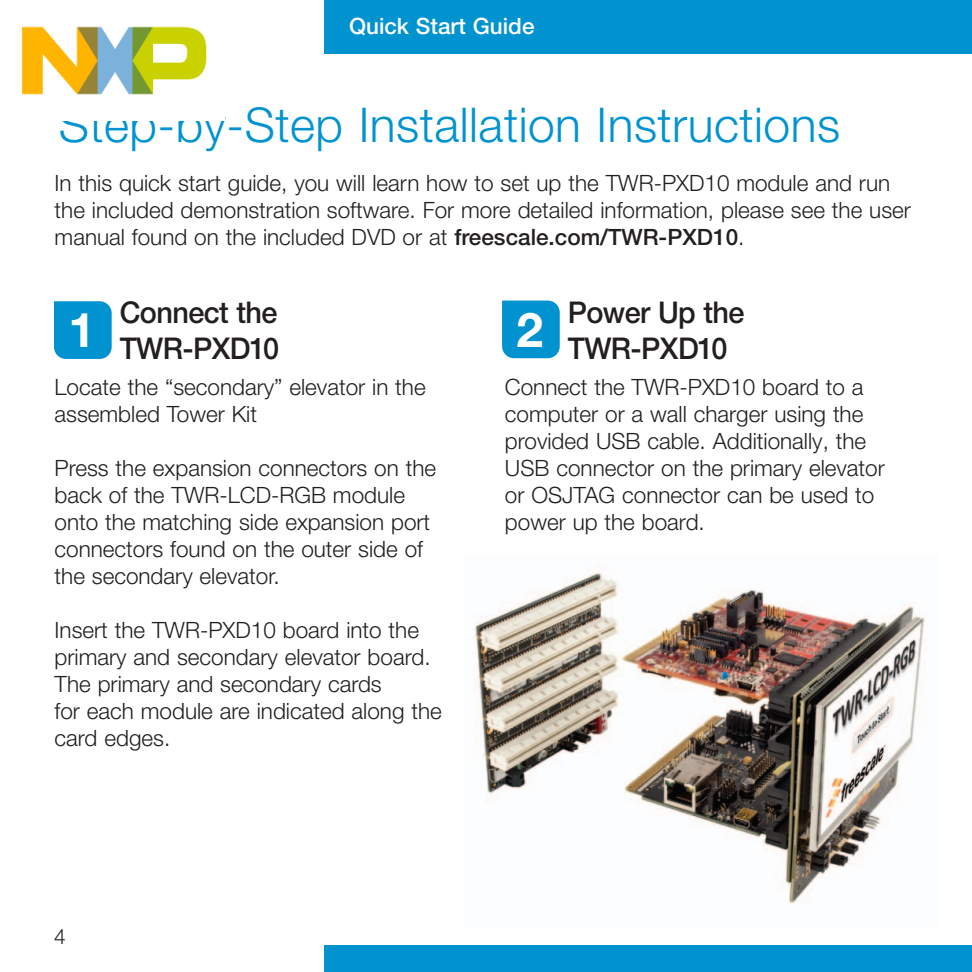
<style>
.page{position:relative;width:972px;height:972px;background:#fff}
.page>*{position:absolute;margin:0;border:0;box-sizing:border-box;transform-origin:0 0}
.t1{font:300 48px "Helvetica Neue LT Pro";letter-spacing:.01em;color:#0093d0}
.t2{font:700 48px "Helvetica Neue LT Pro";color:#fff}
.t3{font:500 30px/36px "Helvetica Neue LT Pro";letter-spacing:-.02em;color:#231f20;scale:.96 1}
.t4{font:300 22.5px/27px "Helvetica Neue LT Pro";color:#231f20}
.t5{font:500 22.5px "Helvetica Neue LT Pro";color:#fff}
.t6{font:300 21px "Helvetica Neue LT Pro";color:#231f20}
.s1{font-weight:500}
</style>
<div class="page">
<div style="left:324px;top:0;width:648px;height:54px;background:#0093d0"></div>
<div style="left:324px;top:945px;width:648px;height:27px;background:#0093d0"></div>
<svg style="left:54px;top:301px;width:58px;height:58px;background:#0997d1"></svg>
<div style="left:502px;top:301px;width:58px;height:57px;background:#0093d0"></div>
<img style="left:474px;top:572px;width:452px;height:332px">
<img style="left:21px;top:26px;width:186px;height:69px">
<p class="t5" style="left:349px;top:13px;width:187px">Quick Start Guide</p>
<h1 class="t1" style="left:59px;top:96px;width:783px">Step-by-Step Installation Instructions</h1>
<p class="t4" style="left:55px;top:169px;width:858px">In this quick start guide, you will learn how to set up the TWR-PXD10 module and run the included demonstration software. For more detailed information, please see the user manual found on the included DVD or at <span class="s1">freescale.com/TWR-PXD10</span>.</p>
<h2 class="t3" style="left:120px;top:294px;width:168px">Connect the<br>TWR-PXD10</h2>
<p class="t4" style="left:55px;top:373px;width:373px">Locate the “secondary” elevator in the assembled Tower Kit</p>
<p class="t4" style="left:55px;top:454px;width:383px">Press the expansion connectors on the back of the TWR-LCD-RGB module onto the matching side expansion port connectors found on the outer side of the secondary elevator.</p>
<p class="t4" style="left:55px;top:616px;width:389px">Insert the TWR-PXD10 board into the primary and secondary elevator board.<br>The primary and secondary cards<br>for each module are indicated along the card edges.</p>
<h2 class="t3" style="left:568px;top:294px;width:186px">Power Up the<br>TWR-PXD10</h2>
<p class="t4" style="left:505px;top:373px;width:381px">Connect the TWR-PXD10 board to a computer or a wall charger using the provided USB cable. Additionally, the<br>USB connector on the primary elevator or OSJTAG connector can be used to power up the board.</p>
<h1 class="t2" style="left:69px;top:300px;width:28px">1</h1>
<h1 class="t2" style="left:516px;top:299px;width:28px">2</h1>
<p class="t6" style="left:54px;top:923px;width:13px">4</p>
</div>
